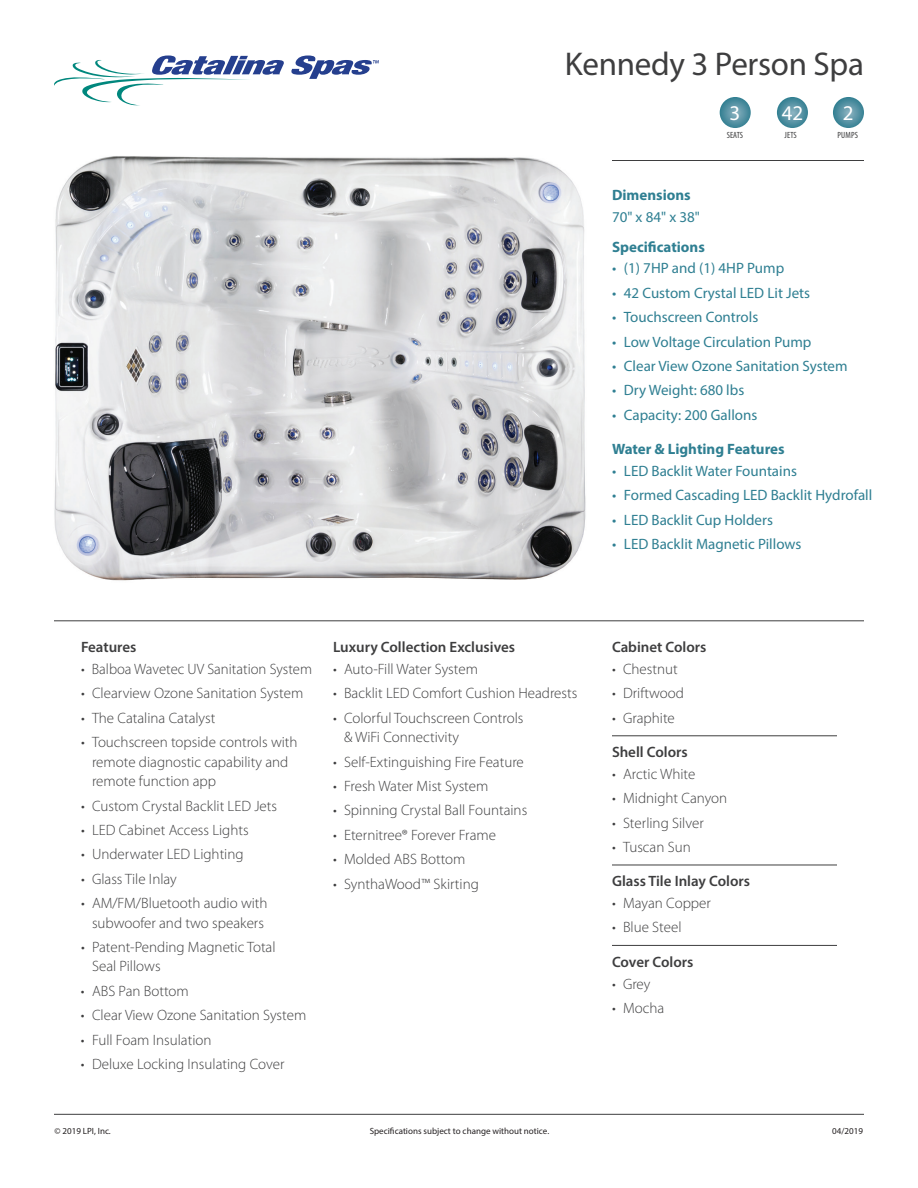
<style>
.page{position:relative;width:918px;height:1188px;background:#fff}
.page>*{position:absolute;margin:0;border:0;box-sizing:border-box;transform-origin:0 0}
.t1{font:33px "Myriad Pro";letter-spacing:-.01em;color:#3e3e3f}
.t2{font:21px "Myriad Pro";color:#fff}
.t3{font:300 15px/19.5px "Myriad Pro";color:#3e3e3f}
.t4{font:15px "Myriad Pro";color:#2f7f92}
.t5{font:600 15px "Myriad Pro";color:#3e3e3f}
.t6{font:700 15px "Myriad Pro";color:#2f7f92}
.t7{font:9px "Myriad Pro";color:#231f20}
.t8{font:condensed 9px "Myriad Pro";letter-spacing:.015em;color:#3e3e3f}
</style>
<div class="page">
<img style="left:54px;top:156px;width:532px;height:425px">
<svg style="left:54px;top:56px;width:325px;height:49px"></svg>
<svg style="left:777px;top:97px;width:31px;height:31px"></svg>
<svg style="left:720px;top:97px;width:31px;height:31px"></svg>
<svg style="left:833px;top:97px;width:31px;height:31px"></svg>
<hr style="left:612px;top:736px;width:225px;height:1px;background:#3e3e3f">
<hr style="left:612px;top:865px;width:225px;height:1px;background:#3e3e3f">
<hr style="left:612px;top:945px;width:225px;height:1px;background:#3e3e3f">
<hr style="left:612px;top:160px;width:252px;height:1px;background:#3e3e3f">
<hr style="left:54px;top:621px;width:810px;height:1px;background:#3e3e3f">
<hr style="left:54px;top:1114px;width:810px;height:1px;background:#3e3e3f">
<h1 class="t1" style="left:565px;top:44px;width:301px">Kennedy 3 Person Spa</h1>
<h2 class="t2" style="left:730px;top:100px;width:12px">3</h2>
<h2 class="t2" style="left:782px;top:100px;width:23px">42</h2>
<h2 class="t2" style="left:843px;top:100px;width:12px">2</h2>
<p class="t8" style="left:727px;top:130px;width:18px">SEATS</p>
<p class="t8" style="left:784px;top:130px;width:14px">JETS</p>
<p class="t8" style="left:838px;top:130px;width:22px">PUMPS</p>
<p class="t6" style="left:612px;top:186px;width:80px">Dimensions</p>
<p class="t4" style="left:612px;top:208px;width:89px">70" x 84" x 38"</p>
<p class="t6" style="left:612px;top:237px;width:94px">Specifications</p>
<p class="t4" style="left:612px;top:259px;width:174px">• (1) 7HP and (1) 4HP Pump</p>
<p class="t4" style="left:612px;top:284px;width:200px">• 42 Custom Crystal LED Lit Jets</p>
<p class="t4" style="left:612px;top:308px;width:148px">• Touchscreen Controls</p>
<p class="t4" style="left:612px;top:332px;width:201px">• Low Voltage Circulation Pump</p>
<p class="t4" style="left:612px;top:357px;width:237px">• Clear View Ozone Sanitation System</p>
<p class="t4" style="left:612px;top:381px;width:134px">• Dry Weight: 680 lbs</p>
<p class="t4" style="left:612px;top:405px;width:147px">• Capacity: 200 Gallons</p>
<p class="t6" style="left:612px;top:439px;width:174px">Water &amp; Lighting Features</p>
<p class="t4" style="left:612px;top:461px;width:186px">• LED Backlit Water Fountains</p>
<p class="t4" style="left:612px;top:486px;width:262px">• Formed Cascading LED Backlit Hydrofall</p>
<p class="t4" style="left:612px;top:510px;width:162px">• LED Backlit Cup Holders</p>
<p class="t4" style="left:612px;top:535px;width:191px">• LED Backlit Magnetic Pillows</p>
<p class="t5" style="left:81px;top:638px;width:57px">Features</p>
<p class="t3" style="left:81px;top:659px;width:233px">• Balboa Wavetec UV Sanitation System</p>
<p class="t3" style="left:81px;top:684px;width:224px">• Clearview Ozone Sanitation System</p>
<p class="t3" style="left:81px;top:708px;width:136px">• The Catalina Catalyst</p>
<p class="t3" style="left:92px;top:732px;width:207px;text-indent:-11px">• Touchscreen topside controls with remote diagnostic capability and remote function app</p>
<p class="t3" style="left:81px;top:796px;width:198px">• Custom Crystal Backlit LED Jets</p>
<p class="t3" style="left:81px;top:820px;width:169px">• LED Cabinet Access Lights</p>
<p class="t3" style="left:81px;top:844px;width:164px">• Underwater LED Lighting</p>
<p class="t3" style="left:81px;top:869px;width:97px">• Glass Tile Inlay</p>
<p class="t3" style="left:81px;top:893px;width:188px;text-align:center">• AM/FM/Bluetooth audio with subwoofer and two speakers</p>
<p class="t3" style="left:92px;top:937px;width:185px;text-indent:-11px">• Patent-Pending Magnetic Total<br>Seal Pillows</p>
<p class="t3" style="left:81px;top:981px;width:109px">• ABS Pan Bottom</p>
<p class="t3" style="left:81px;top:1005px;width:227px">• Clear View Ozone Sanitation System</p>
<p class="t3" style="left:81px;top:1030px;width:132px">• Full Foam Insulation</p>
<p class="t3" style="left:81px;top:1054px;width:205px">• Deluxe Locking Insulating Cover</p>
<p class="t5" style="left:333px;top:638px;width:184px">Luxury Collection Exclusives</p>
<p class="t3" style="left:333px;top:659px;width:146px">• Auto-Fill Water System</p>
<p class="t3" style="left:333px;top:684px;width:246px">• Backlit LED Comfort Cushion Headrests</p>
<p class="t3" style="left:344px;top:708px;width:181px;text-indent:-11px">• Colorful Touchscreen Controls &amp; WiFi Connectivity</p>
<p class="t3" style="left:333px;top:752px;width:192px">• Self-Extinguishing Fire Feature</p>
<p class="t3" style="left:333px;top:776px;width:157px">• Fresh Water Mist System</p>
<p class="t3" style="left:333px;top:801px;width:196px">• Spinning Crystal Ball Fountains</p>
<p class="t3" style="left:333px;top:825px;width:165px">• Eternitree® Forever Frame</p>
<p class="t3" style="left:333px;top:849px;width:134px">• Molded ABS Bottom</p>
<p class="t3" style="left:333px;top:874px;width:147px">• SynthaWood™ Skirting</p>
<p class="t5" style="left:612px;top:638px;width:96px">Cabinet Colors</p>
<p class="t3" style="left:612px;top:659px;width:67px">• Chestnut</p>
<p class="t3" style="left:612px;top:684px;width:74px">• Driftwood</p>
<p class="t3" style="left:612px;top:708px;width:64px">• Graphite</p>
<p class="t5" style="left:612px;top:742px;width:77px">Shell Colors</p>
<p class="t3" style="left:612px;top:764px;width:85px">• Arctic White</p>
<p class="t3" style="left:612px;top:788px;width:117px">• Midnight Canyon</p>
<p class="t3" style="left:612px;top:813px;width:93px">• Sterling Silver</p>
<p class="t3" style="left:612px;top:837px;width:80px">• Tuscan Sun</p>
<p class="t5" style="left:612px;top:872px;width:140px">Glass Tile Inlay Colors</p>
<p class="t3" style="left:612px;top:893px;width:100px">• Mayan Copper</p>
<p class="t3" style="left:612px;top:918px;width:71px">• Blue Steel</p>
<p class="t5" style="left:612px;top:952px;width:83px">Cover Colors</p>
<p class="t3" style="left:612px;top:974px;width:40px">• Grey</p>
<p class="t3" style="left:612px;top:998px;width:54px">• Mocha</p>
<p class="t7" style="left:54px;top:1125px;width:58px">© 2019 LPI, Inc.</p>
<p class="t7" style="left:370px;top:1125px;width:181px">Specifications subject to change without notice.</p>
<p class="t7" style="left:832px;top:1125px;width:32px">04/2019</p>
</div>
